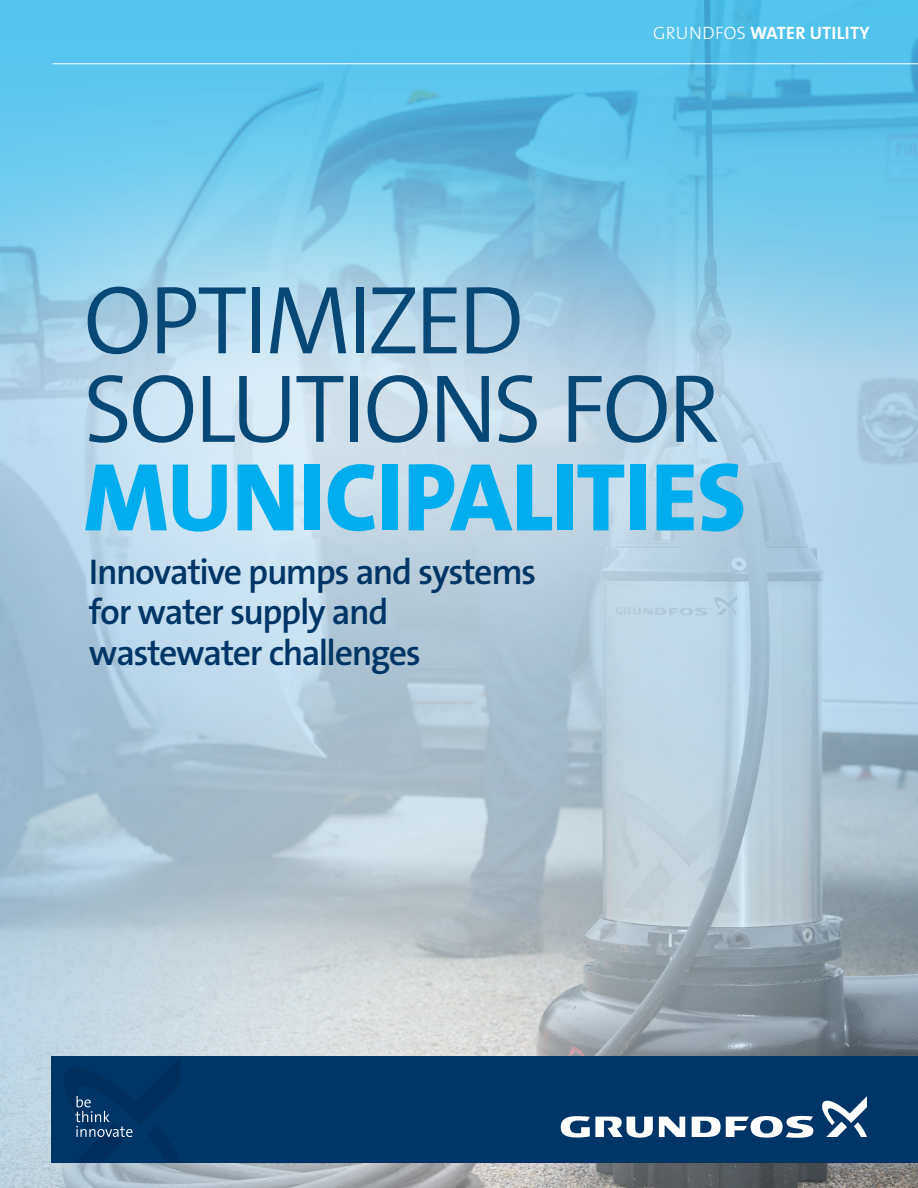
<style>
.page{position:relative;width:918px;height:1188px;background:#fff}
.page>*{position:absolute;margin:0;border:0;box-sizing:border-box;transform-origin:0 0}
.t1{font:97.5px/88.5px "Grundfos The Sans V2 OT 4 SL";letter-spacing:-.04em;color:#084877}
.t2{font:97.5px "Grundfos The Sans V2 OT 8 XB";letter-spacing:-.01em;color:#00aeef}
.t3{font:36px/40.5px "Grundfos The Sans V2 OT 6 SB";letter-spacing:-.04em;color:#003667}
.t4{font:18px "Grundfos The Sans V2 OT 7 B";letter-spacing:.015em;color:#fff}
.s1{font-family:"Grundfos The Sans V2 OT 3 L"}
</style>
<div class="page">
<svg style="left:0;top:764px;width:918px;height:424px;background:#afbdc6"></svg>
<div style="left:0;top:0;width:918px;height:370px;background:#55c5ee"></div>
<div style="left:0;top:55px;width:918px;height:709px;background:#fff;opacity:.85"></div>
<hr style="left:53px;top:63px;width:865px;height:1px;background:#fff">
<div style="left:51px;top:1056px;width:867px;height:106px;background:#003667"></div>
<svg style="left:659px;top:1117px;width:26px;height:20px"></svg>
<svg style="left:561px;top:1116px;width:92px;height:22px"></svg>
<svg style="left:692px;top:1116px;width:121px;height:22px"></svg>
<svg style="left:822px;top:1096px;width:45px;height:41px"></svg>
<svg style="left:75px;top:1096px;width:58px;height:41px"></svg>
<p class="t4" style="left:653px;top:21px;width:218px"><span class="s1">GRUNDFOS</span> WATER UTILITY</p>
<h1 class="t1" style="left:83px;top:277px;width:639px">OPTIMIZED<br>SOLUTIONS FOR</h1>
<h1 class="t2" style="left:83px;top:435px;width:664px">MUNICIPALITIES</h1>
<p class="t3" style="left:89px;top:551px;width:449px">Innovative pumps and systems for water supply and wastewater challenges</p>
</div>
